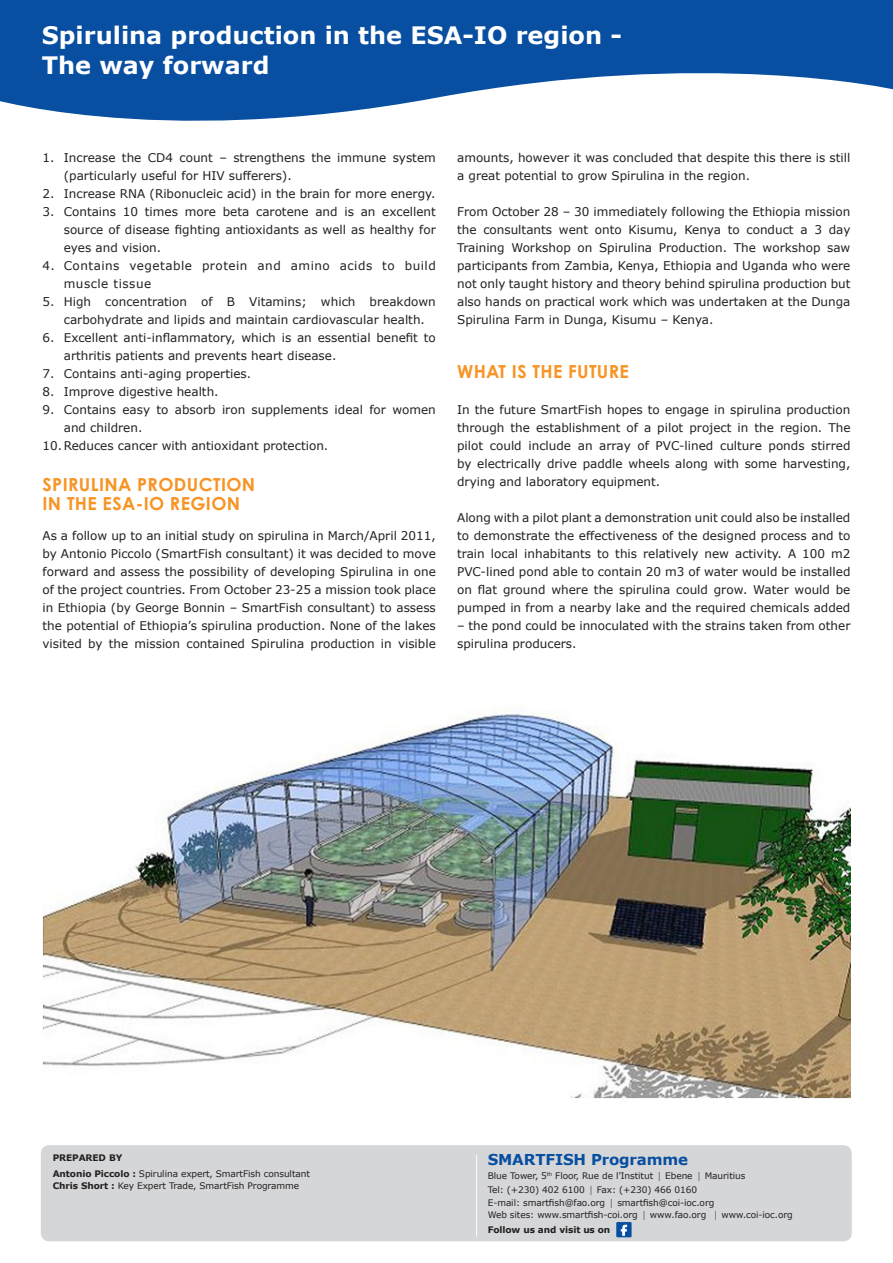
<style>
.page{position:relative;width:893px;height:1263px;background:#fff}
.page>*{position:absolute;margin:0;border:0;box-sizing:border-box;transform-origin:0 0}
.t1{font:700 24px/30px "Verdana";color:#fff}
.t2{font:700 18px/19.5px "Century Gothic";letter-spacing:.02em;color:#f79424}
.t3{font:700 15px "Verdana";letter-spacing:-.01em;color:#084fa1}
.t4{font:12px/18px "Verdana";color:#231f20}
.t5{font:12px/18px "Verdana";letter-spacing:.04em;color:#231f20}
.t6{font:9px/13px "Verdana";letter-spacing:-.01em;color:#231f20}
.t7{font:700 9px "Verdana";letter-spacing:-.01em;color:#231f20}
.s1{font-weight:700}
.s2{font-family:"Helvetica Neue";font-weight:300}
</style>
<div class="page">
<svg style="left:0;top:0;width:893px;height:121px;fill:#084fa1"></svg>
<div style="left:41px;top:1145px;width:811px;height:96px;background:#d5d6d8;border-radius:9px"></div>
<hr style="left:476px;top:1155px;width:1px;height:81px;background:#fff">
<div style="left:616px;top:1222px;width:16px;height:15px;background:#084fa1"></div>
<svg style="left:621px;top:1225px;width:6px;height:11px"></svg>
<img style="left:43px;top:709px;width:807px;height:389px">
<h1 class="t1" style="left:42px;top:19px;width:582px">Spirulina production in the ESA-IO region -<br>The way forward</h1>
<p class="t4" style="left:64px;top:149px;width:374px;text-indent:-21px">1. Increase the CD4 count – strengthens the immune system (particularly useful for HIV sufferers).</p>
<p class="t4" style="left:43px;top:185px;width:395px">2. Increase RNA (Ribonucleic acid) in the brain for more energy.</p>
<p class="t4" style="left:64px;top:203px;width:374px;text-align:justify;text-indent:-21px">3. Contains 10 times more beta carotene and is an excellent source of disease fighting antioxidants as well as healthy for eyes and vision.</p>
<p class="t5" style="left:64px;top:257px;width:374px;text-indent:-21px">4. Contains vegetable protein and amino acids to build muscle tissue</p>
<p class="t4" style="left:64px;top:293px;width:374px;text-indent:-21px">5. High concentration of B Vitamins; which breakdown carbohydrate and lipids and maintain cardiovascular health.</p>
<p class="t4" style="left:64px;top:329px;width:374px;text-indent:-21px">6. Excellent anti-inflammatory, which is an essential benefit to arthritis patients and prevents heart disease.</p>
<p class="t4" style="left:43px;top:365px;width:210px">7. Contains anti-aging properties.</p>
<p class="t4" style="left:43px;top:383px;width:178px">8. Improve digestive health.</p>
<p class="t4" style="left:43px;top:401px;width:395px">9. Contains easy to absorb iron supplements ideal for women</p>
<p class="t4" style="left:64px;top:419px;width:80px">and children.</p>
<p class="t4" style="left:43px;top:437px;width:287px">10.Reduces cancer with antioxidant protection.</p>
<h2 class="t2" style="left:43px;top:474px;width:214px">SPIRULINA PRODUCTION<br>IN THE ESA-IO REGION</h2>
<p class="t4" style="left:43px;top:527px;width:395px;text-align:justify">As a follow up to an initial study on spirulina in March/April 2011, by Antonio Piccolo (SmartFish consultant) it was decided to move forward and assess the possibility of developing Spirulina in one of the project countries. From October 23-25 a mission took place in Ethiopia (by George Bonnin – SmartFish consultant) to assess the potential of Ethiopia’s spirulina production. None of the lakes visited by the mission contained Spirulina production in visible</p>
<p class="t4" style="left:457px;top:149px;width:395px">amounts, however it was concluded that despite this there is still a great potential to grow Spirulina in the region.</p>
<p class="t4" style="left:457px;top:203px;width:395px;text-align:justify">From October 28 – 30 immediately following the Ethiopia mission the consultants went onto Kisumu, Kenya to conduct a 3 day Training Workshop on Spirulina Production. The workshop saw participants from Zambia, Kenya, Ethiopia and Uganda who were not only taught history and theory behind spirulina production but also hands on practical work which was undertaken at the Dunga Spirulina Farm in Dunga, Kisumu – Kenya.</p>
<h2 class="t2" style="left:457px;top:361px;width:173px">WHAT IS THE FUTURE</h2>
<p class="t4" style="left:457px;top:401px;width:395px;text-align:justify">In the future SmartFish hopes to engage in spirulina production through the establishment of a pilot project in the region. The pilot could include an array of PVC-lined culture ponds stirred by electrically drive paddle wheels along with some harvesting, drying and laboratory equipment.</p>
<p class="t4" style="left:457px;top:509px;width:395px;text-align:justify">Along with a pilot plant a demonstration unit could also be installed to demonstrate the effectiveness of the designed process and to train local inhabitants to this relatively new activity. A 100 m2<br>PVC-lined pond able to contain 20 m3 of water would be installed on flat ground where the spirulina could grow. Water would be pumped in from a nearby lake and the required chemicals added</p>
<p class="t4" style="left:457px;top:617px;width:395px">– the pond could be innoculated with the strains taken from other spirulina producers.</p>
<p class="t6" style="left:53px;top:1149px;width:259px;line-height:16.2px"><span class="s1">PREPARED BY<br>Antonio Piccolo :</span> Spirulina expert, SmartFish consultant</p>
<p class="t6" style="left:53px;top:1179px;width:248px"><span class="s1">Chris Short :</span> Key Expert Trade, SmartFish Programme</p>
<p class="t3" style="left:488px;top:1149px;width:202px">SMARTFISH Programme</p>
<p class="t6" style="left:488px;top:1169px;width:307px">Blue Tower, 5<sup>th</sup> Floor, Rue de l’Institut <span class="s2">|</span> Ebene <span class="s2">|</span> Mauritius<br>Tel: (+230) 402 6100 <span class="s2">|</span> Fax: (+230) 466 0160<br>E-mail: smartfish@fao.org <span class="s2">|</span> smartfish@coi-ioc.org<br>Web sites: www.smartfish-coi.org <span class="s2">|</span> www.fao.org <span class="s2">|</span> www.coi-ioc.org</p>
<p class="t7" style="left:488px;top:1224px;width:124px">Follow us and visit us on</p>
</div>
